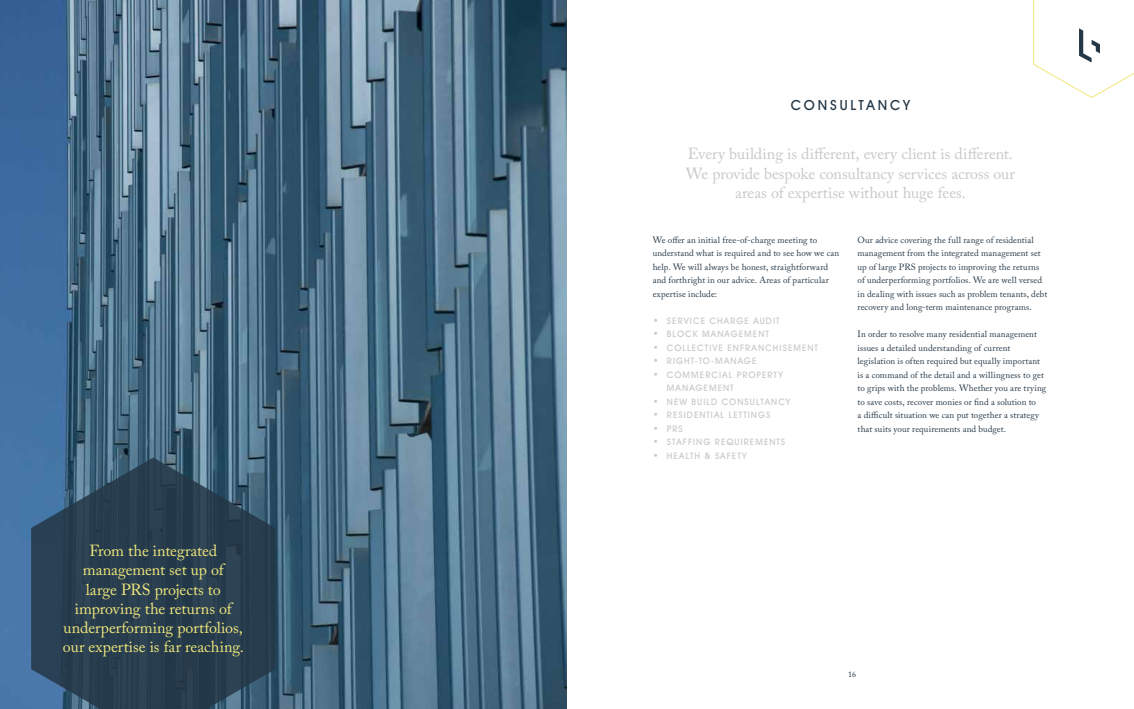
<style>
.page{position:relative;width:1134px;height:709px;background:#fff}
.page>*{position:absolute;margin:0;border:0;box-sizing:border-box;transform-origin:0 0}
.t1{font:16px/19.2px "Adobe Caslon Pro";color:#f0e77b;text-align:center}
.t2{font:16px/19.2px "Adobe Caslon Pro";letter-spacing:-.005em;color:#c8c8c8;text-align:center}
.t3{font:500 14px "Avant Garde IT Cby BT";letter-spacing:.205em;color:#243746}
.t4{font:9px/13.5px "Adobe Caslon Pro";letter-spacing:.01em;color:#243746}
.t5{font:500 9px/13.5px "Avant Garde IT Cby BT";letter-spacing:.11em;color:#c8c8c8}
.t6{font:8px "Adobe Caslon Pro";color:#243746}
.s1{font-size:10px}
</style>
<div class="page">
<img style="left:0;top:0;width:567px;height:709px">
<svg style="left:31px;top:457px;width:244px;height:252px;background:#2d4559"></svg>
<svg style="left:1033px;top:0;width:101px;height:98px"></svg>
<h1 class="t1" style="left:63px;top:541px;width:182px">From the integrated management set up of<br>large PRS projects to improving the returns of underperforming portfolios, our expertise is far reaching.</h1>
<h2 class="t3" style="left:791px;top:96px;width:121px">CONSULTANCY</h2>
<h1 class="t2" style="left:686px;top:144px;width:331px">Every building is different, every client is different.<br>We provide bespoke consultancy services across our areas of expertise without huge fees.</h1>
<p class="t4" style="left:653px;top:233px;width:188px">We offer an initial free-of-charge meeting to understand what is required and to see how we can help. We will always be honest, straightforward and forthright in our advice. Areas of particular expertise include:</p>
<p class="t5" style="left:653px;top:314px;width:128px"><span class="s1">•</span> SERVICE CHARGE AUDIT</p>
<p class="t5" style="left:653px;top:327px;width:118px"><span class="s1">•</span> BLOCK MANAGEMENT</p>
<p class="t5" style="left:653px;top:341px;width:167px"><span class="s1">•</span> COLLECTIVE ENFRANCHISEMENT</p>
<p class="t5" style="left:653px;top:354px;width:105px"><span class="s1">•</span> RIGHT-TO-MANAGE</p>
<p class="t5" style="left:667px;top:368px;width:117px;text-indent:-14px"><span class="s1">•</span> COMMERCIAL PROPERTY<br>MANAGEMENT</p>
<p class="t5" style="left:653px;top:395px;width:139px"><span class="s1">•</span> NEW BUILD CONSULTANCY</p>
<p class="t5" style="left:653px;top:408px;width:119px"><span class="s1">•</span> RESIDENTIAL LETTINGS</p>
<p class="t5" style="left:653px;top:422px;width:32px"><span class="s1">•</span> PRS</p>
<p class="t5" style="left:653px;top:435px;width:134px"><span class="s1">•</span> STAFFING REQUIREMENTS</p>
<p class="t5" style="left:653px;top:449px;width:95px"><span class="s1">•</span> HEALTH &amp; SAFETY</p>
<p class="t4" style="left:857px;top:233px;width:191px">Our advice covering the full range of residential management from the integrated management set up of large PRS projects to improving the returns of underperforming portfolios. We are well versed in dealing with issues such as problem tenants, debt recovery and long-term maintenance programs.</p>
<p class="t4" style="left:857px;top:327px;width:190px">In order to resolve many residential management issues a detailed understanding of current legislation is often required but equally important is a command of the detail and a willingness to get to grips with the problems. Whether you are trying to save costs, recover monies or find a solution to<br>a difficult situation we can put together a strategy that suits your requirements and budget.</p>
<p class="t6" style="left:848px;top:669px;width:9px">16</p>
</div>
